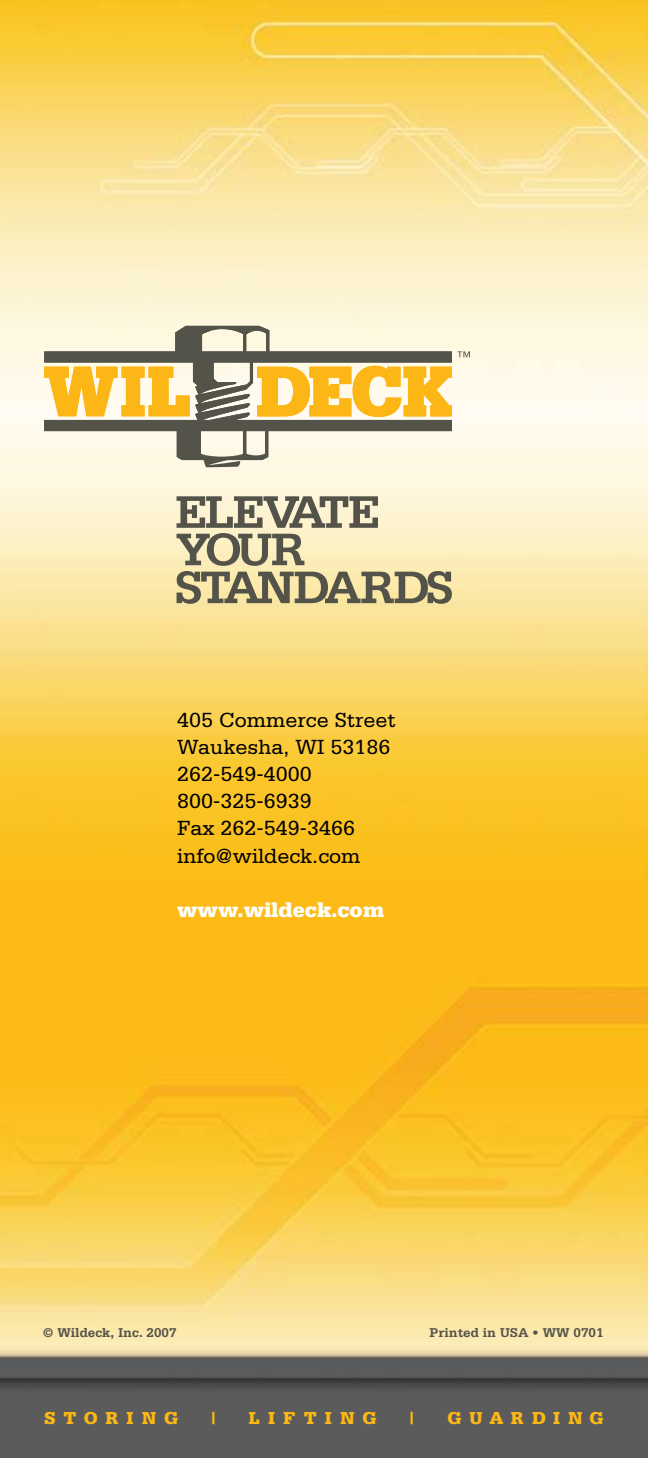
<style>
.page{position:relative;width:648px;height:1458px;background:#fff}
.page>*{position:absolute;margin:0;border:0;box-sizing:border-box;transform-origin:0 0}
.t1{font:21.6px/27.2px "Serifa";color:#000}
.t2{font:900 21.6px "Serifa";color:#fff}
.t3{font:900 18.22px "Serifa";letter-spacing:.445em;color:#fdb813}
.t4{font:900 18.22px "Serifa";letter-spacing:.405em;color:#fdb813}
.t5{font:700 13.5px "Serifa";color:#54534a}
</style>
<div class="page">
<img style="left:0;top:0;width:648px;height:1458px">
<svg style="left:177px;top:496px;width:275px;height:108px;background:#c3b998"></svg>
<svg style="left:177px;top:431px;width:92px;height:36px;background:#b8b4a6"></svg>
<svg style="left:44px;top:326px;width:408px;height:105px;background:#aca899"></svg>
<svg style="left:44px;top:367px;width:146px;height:49px;background:#fccd5d"></svg>
<svg style="left:257px;top:366px;width:195px;height:51px;background:#fcc952"></svg>
<svg style="left:458px;top:351px;width:12px;height:6px"></svg>
<p class="t1" style="left:177px;top:706px;width:220px">405 Commerce Street<br>Waukesha, WI 53186<br>262-549-4000<br>800-325-6939<br>Fax 262-549-3466 info@wildeck.com</p>
<p class="t2" style="left:177px;top:897px;width:209px">www.wildeck.com</p>
<p class="t5" style="left:43px;top:1325px;width:135px">© Wildeck, Inc. 2007</p>
<p class="t5" style="left:430px;top:1325px;width:176px">Printed in USA • WW 0701</p>
<p class="t3" style="left:44px;top:1407px;width:135px">STORING</p>
<p class="t3" style="left:212px;top:1407px;width:6px">|</p>
<p class="t3" style="left:249px;top:1407px;width:129px">LIFTING</p>
<p class="t3" style="left:410px;top:1407px;width:6px">|</p>
<p class="t4" style="left:447px;top:1407px;width:158px">GUARDING</p>
</div>
